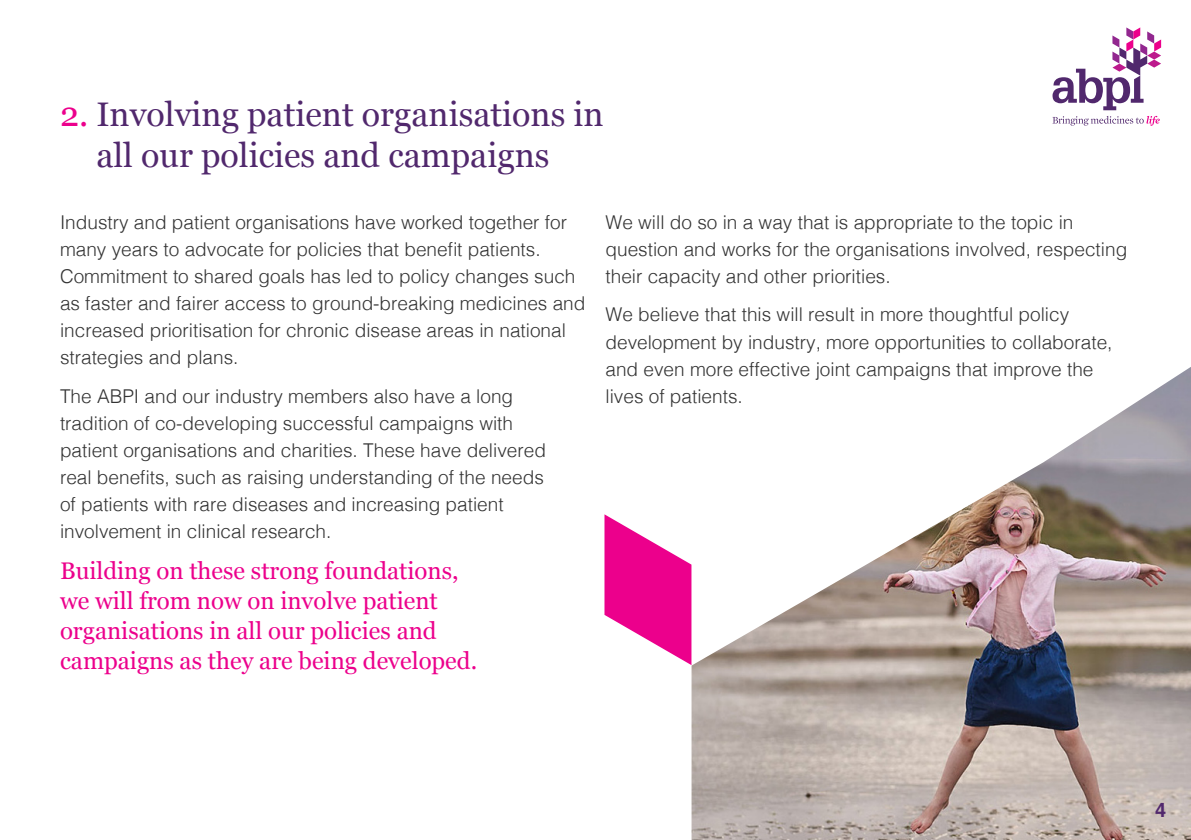
<style>
.page{position:relative;width:1191px;height:840px;background:#fff}
.page>*{position:absolute;margin:0;border:0;box-sizing:border-box;transform-origin:0 0}
.Sub_headers_serif{font:34px/40.8px "Georgia";color:#51286d;text-align:center}
.BODY{font:24px/30px "Georgia";color:#ec008c}
.t1{font:700 20px "Helvetica";color:#51286d}
.BODY-2{font:300 19px/27px "Helvetica";color:#333}
.s1{color:#ec008c}
</style>
<div class="page">
<img style="left:691px;top:367px;width:500px;height:472px">
<svg style="left:604px;top:514px;width:87px;height:150px"></svg>
<svg style="left:1052px;top:116px;width:107px;height:10px"></svg>
<svg style="left:1052px;top:27px;width:109px;height:83px"></svg>
<p class="Sub_headers_serif" style="left:60px;top:92px;width:545px"><span class="s1">2.</span> Involving patient organisations in all our policies and campaigns</p>
<p class="BODY-2" style="left:60px;top:207px;width:527px">Industry and patient organisations have worked together for many years to advocate for policies that benefit patients.<br>Commitment to shared goals has led to policy changes such as faster and fairer access to ground-breaking medicines and increased prioritisation for chronic disease areas in national strategies and plans.</p>
<p class="BODY-2" style="left:60px;top:381px;width:487px">The ABPI and our industry members also have a long tradition of co-developing successful campaigns with patient organisations and charities. These have delivered real benefits, such as raising understanding of the needs of patients with rare diseases and increasing patient involvement in clinical research.</p>
<p class="BODY" style="left:60px;top:554px;width:418px">Building on these strong foundations, we will from now on involve patient organisations in all our policies and campaigns as they are being developed.</p>
<p class="BODY-2" style="left:605px;top:207px;width:523px">We will do so in a way that is appropriate to the topic in question and works for the organisations involved, respecting their capacity and other priorities.</p>
<p class="BODY-2" style="left:605px;top:300px;width:508px">We believe that this will result in more thoughtful policy development by industry, more opportunities to collaborate, and even more effective joint campaigns that improve the lives of patients.</p>
<p class="t1" style="left:1155px;top:793px;width:13px">4</p>
</div>
